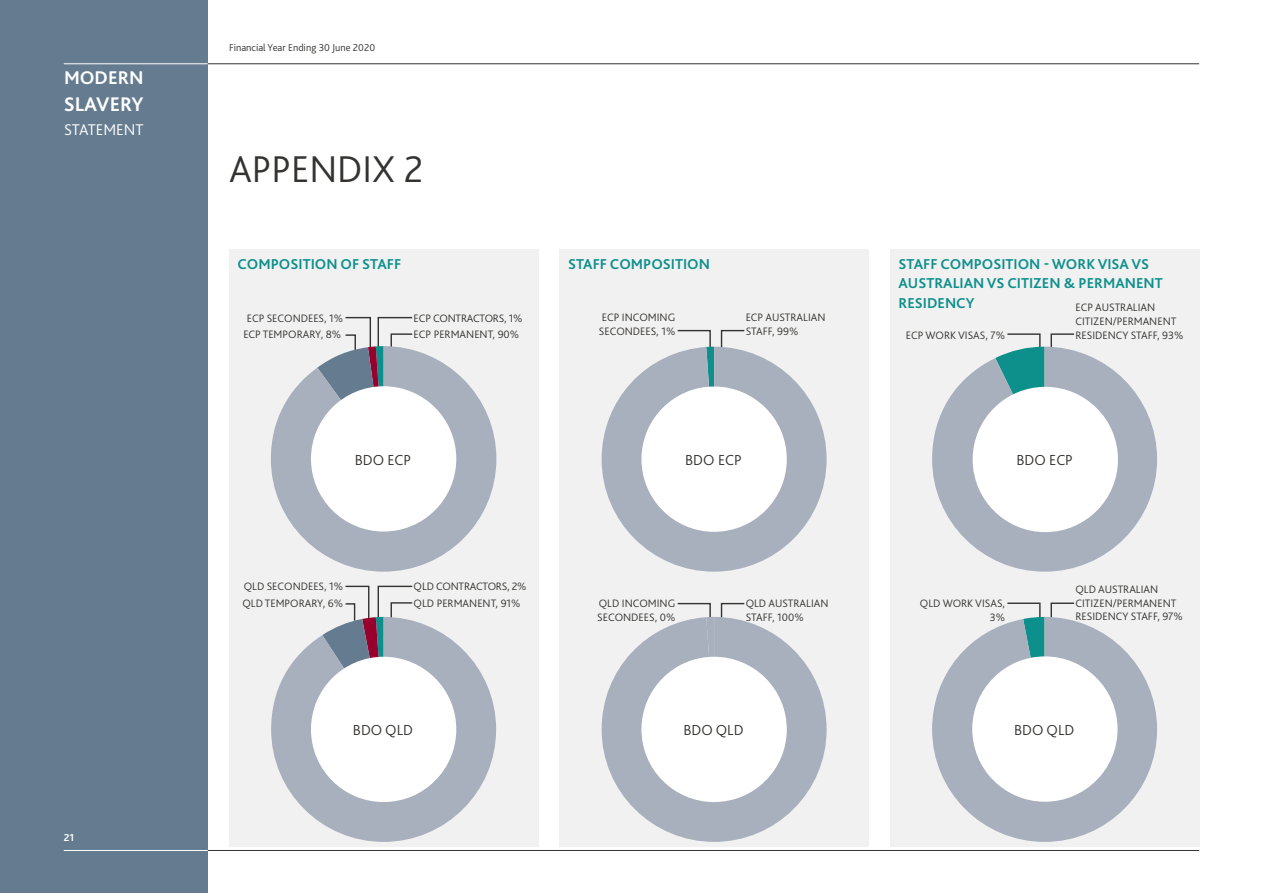
<style>
.page{position:relative;width:1263px;height:893px;background:#fff}
.page>*{position:absolute;margin:0;border:0;box-sizing:border-box;transform-origin:0 0}
.t1{font:300 39px "Bliss Pro";color:#343331}
.t2{font:700 20.55px "Bliss Pro";color:#fff}
.t3{font:700 19.35px "Bliss Pro";color:#fff}
.t4{font:300 16.2px "Bliss Pro";color:#fff}
.t5{font:300 15.3px "Bliss Pro";color:#343331}
.t6{font:700 15px/19.5px "Bliss Pro";color:#0d908c}
.t7{font:300 11.25px/13.5px "Bliss Pro";color:#343331}
.t8{font:300 11.25px "Bliss Pro";letter-spacing:-.02em;color:#343331}
.t9{font:300 10.5px "Bliss Pro";color:#343331}
.t10{font:700 10.5px "Bliss Pro";color:#fff}
</style>
<div class="page">
<div style="left:0;top:0;width:208px;height:893px;background:#657c90"></div>
<div style="left:229px;top:249px;width:309px;height:597px;background:#f1f1f1"></div>
<svg style="left:345px;top:316px;width:68px;height:30px"></svg>
<svg style="left:271px;top:346px;width:225px;height:226px;fill:#a8b0bd"></svg>
<div style="left:311px;top:386px;width:145px;height:145px;background:#fff;border-radius:50%"></div>
<svg style="left:345px;top:585px;width:68px;height:32px"></svg>
<svg style="left:271px;top:617px;width:225px;height:225px;fill:#a8b0bd"></svg>
<div style="left:311px;top:657px;width:145px;height:145px;background:#fff;border-radius:50%"></div>
<div style="left:559px;top:249px;width:310px;height:597px;background:#f1f1f1"></div>
<svg style="left:677px;top:329px;width:37px;height:24px"></svg>
<div style="left:602px;top:347px;width:225px;height:225px;background:#a8b0bd;border-radius:111px"></div>
<svg style="left:720px;top:329px;width:25px;height:19px"></svg>
<div style="left:641px;top:386px;width:146px;height:146px;background:#fff;border-radius:50%"></div>
<svg style="left:720px;top:602px;width:25px;height:19px"></svg>
<svg style="left:677px;top:602px;width:34px;height:21px"></svg>
<div style="left:602px;top:617px;width:225px;height:225px;background:#a8b0bd;border-radius:111px"></div>
<div style="left:641px;top:657px;width:146px;height:145px;background:#fff;border-radius:50%"></div>
<div style="left:890px;top:249px;width:309px;height:597px;background:#f1f1f1"></div>
<svg style="left:1050px;top:333px;width:25px;height:14px"></svg>
<svg style="left:1007px;top:333px;width:37px;height:14px"></svg>
<svg style="left:932px;top:347px;width:225px;height:225px;fill:#a8b0bd"></svg>
<div style="left:973px;top:387px;width:145px;height:145px;background:#fff;border-radius:50%"></div>
<svg style="left:1050px;top:602px;width:25px;height:15px"></svg>
<svg style="left:1007px;top:602px;width:37px;height:15px"></svg>
<svg style="left:932px;top:617px;width:225px;height:225px;fill:#a8b0bd"></svg>
<div style="left:972px;top:656px;width:145px;height:146px;background:#fff;border-radius:50%"></div>
<hr style="left:208px;top:63px;width:991px;height:1px;background:#343331">
<hr style="left:208px;top:850px;width:991px;height:1px;background:#343331">
<hr style="left:64px;top:63px;width:144px;height:1px;background:#fff">
<hr style="left:64px;top:850px;width:144px;height:1px;background:#fff">
<h3 class="t3" style="left:64px;top:66px;width:81px">MODERN</h3>
<h2 class="t2" style="left:64px;top:92px;width:81px">SLAVERY</h2>
<h3 class="t4" style="left:64px;top:119px;width:81px">STATEMENT</h3>
<p class="t10" style="left:64px;top:831px;width:12px">21</p>
<p class="t9" style="left:229px;top:40px;width:148px">Financial Year Ending 30 June 2020</p>
<h1 class="t1" style="left:229px;top:144px;width:196px">APPENDIX 2</h1>
<h3 class="t6" style="left:238px;top:254px;width:165px">COMPOSITION OF STAFF</h3>
<p class="t7" style="left:247px;top:311px;width:98px">ECP SECONDEES, 1%</p>
<p class="t8" style="left:413px;top:311px;width:110px">ECP CONTRACTORS, 1%</p>
<p class="t7" style="left:243px;top:328px;width:99px">ECP TEMPORARY, 8%</p>
<p class="t7" style="left:413px;top:328px;width:107px">ECP PERMANENT, 90%</p>
<h3 class="t6" style="left:568px;top:254px;width:144px">STAFF COMPOSITION</h3>
<p class="t7" style="left:599px;top:311px;width:78px">ECP INCOMING<br>SECONDEES, 1%</p>
<p class="t7" style="left:746px;top:311px;width:81px">ECP AUSTRALIAN<br>STAFF, 99%</p>
<h3 class="t6" style="left:898px;top:254px;width:266px">STAFF COMPOSITION - WORK VISA VS<br>AUSTRALIAN VS CITIZEN &amp; PERMANENT<br>RESIDENCY</h3>
<p class="t7" style="left:1075px;top:301px;width:102px">ECP AUSTRALIAN<br>CITIZEN/PERMANENT</p>
<p class="t7" style="left:906px;top:328px;width:101px">ECP WORK VISAS, 7%</p>
<p class="t7" style="left:1075px;top:328px;width:109px">RESIDENCY STAFF, 93%</p>
<h3 class="t5" style="left:355px;top:450px;width:58px">BDO ECP</h3>
<h3 class="t5" style="left:685px;top:450px;width:58px">BDO ECP</h3>
<h3 class="t5" style="left:1016px;top:451px;width:58px">BDO ECP</h3>
<p class="t7" style="left:244px;top:580px;width:101px">QLD SECONDEES, 1%</p>
<p class="t8" style="left:413px;top:580px;width:114px">QLD CONTRACTORS, 2%</p>
<p class="t7" style="left:242px;top:596px;width:102px">QLD TEMPORARY, 6%</p>
<p class="t7" style="left:413px;top:596px;width:109px">QLD PERMANENT, 91%</p>
<p class="t7" style="left:597px;top:597px;width:80px">QLD INCOMING<br>SECONDEES, 0%</p>
<p class="t7" style="left:746px;top:596px;width:84px">QLD AUSTRALIAN<br>STAFF, 100%</p>
<p class="t7" style="left:920px;top:596px;width:87px;text-align:right">QLD WORK VISAS,<br>3%</p>
<p class="t7" style="left:1075px;top:583px;width:109px">QLD AUSTRALIAN<br>CITIZEN/PERMANENT<br>RESIDENCY STAFF, 97%</p>
<h3 class="t5" style="left:353px;top:721px;width:62px">BDO QLD</h3>
<h3 class="t5" style="left:683px;top:721px;width:62px">BDO QLD</h3>
<h3 class="t5" style="left:1014px;top:720px;width:62px">BDO QLD</h3>
</div>
